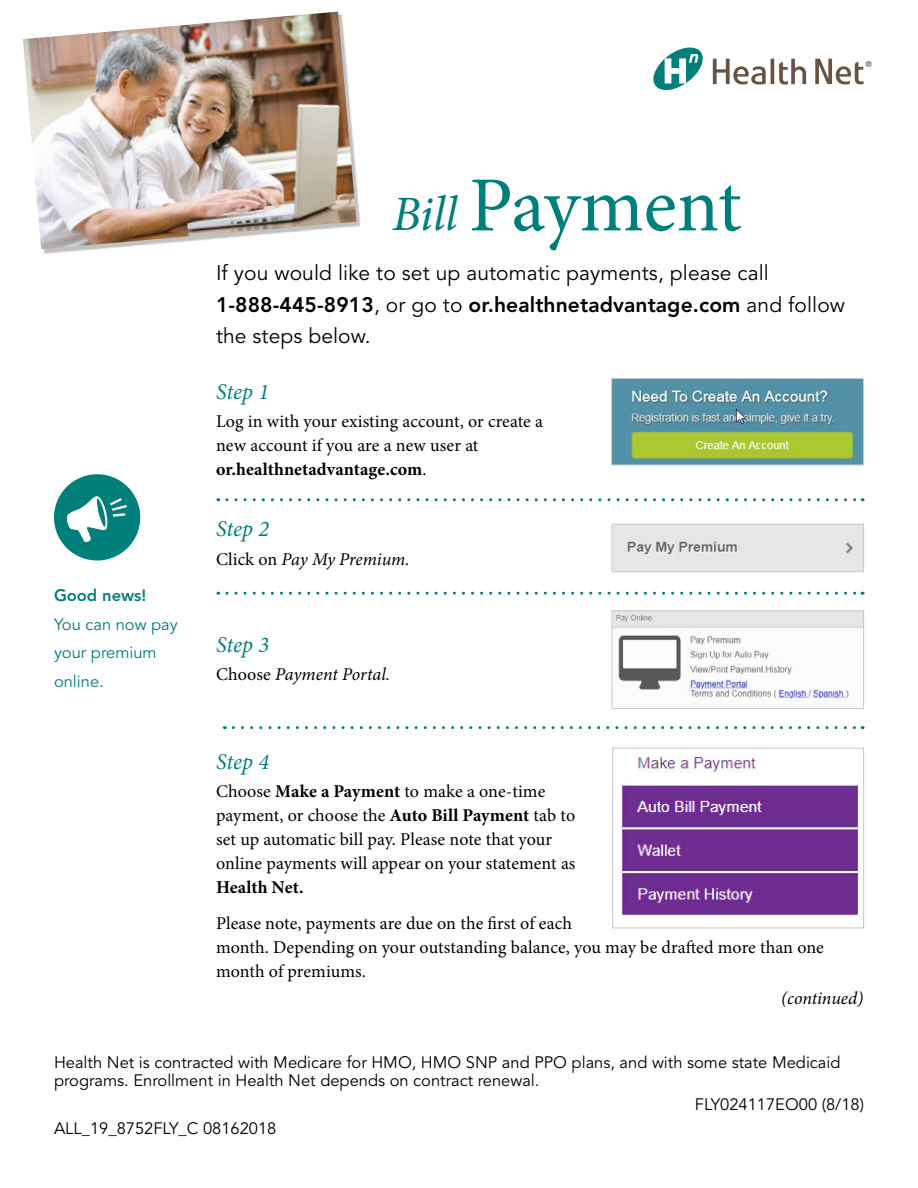
<style>
.page{position:relative;width:918px;height:1188px;background:#fff}
.page>*{position:absolute;margin:0;border:0;box-sizing:border-box;transform-origin:0 0}
.t1{font:78px "Minion Pro";letter-spacing:-.01em;color:#007f7b}
.t2{font:italic 22.5px "Minion Pro";letter-spacing:-.005em;color:#007f7b}
.t3{font:21px/31.5px "Avenir LT Std";letter-spacing:.005em;color:#000}
.t4{font:18px/24px "Minion Pro";color:#000}
.t5{font:italic 18px "Minion Pro";letter-spacing:-.005em;color:#000}
.t6{font:16.5px/18px "Avenir LT Std";color:#000}
.t7{font:16.5px/28.5px "Avenir LT Std";color:#007f7b}
.s1{font-style:italic;font-size:49.5px}
.s2{font-weight:800}
.s3{font-weight:700}
.s4{font-style:normal}
</style>
<div class="page">
<svg style="left:227px;top:498px;width:636px;height:3px"></svg>
<svg style="left:227px;top:592px;width:636px;height:3px"></svg>
<svg style="left:233px;top:726px;width:630px;height:3px"></svg>
<svg style="left:653px;top:48px;width:50px;height:42px"></svg>
<svg style="left:713px;top:59px;width:93px;height:26px"></svg>
<svg style="left:815px;top:59px;width:57px;height:25px"></svg>
<div style="left:25px;top:14px;width:336px;height:240px;background:#000;opacity:.25"></div>
<img style="left:23px;top:12px;width:333px;height:237px">
<img style="left:613px;top:380px;width:249px;height:83px">
<div style="left:611px;top:378px;width:253px;height:87px;border:1px solid #d1d3d4"></div>
<div style="left:54px;top:474px;width:86px;height:87px;background:#007f7b;border-radius:50%"></div>
<svg style="left:66px;top:496px;width:61px;height:46px"></svg>
<img style="left:614px;top:526px;width:248px;height:44px">
<div style="left:612px;top:524px;width:252px;height:48px;border:1px solid #c7c8ca"></div>
<img style="left:614px;top:612px;width:248px;height:89px">
<div style="left:612px;top:610px;width:252px;height:99px;border:1px solid #c7c8ca"></div>
<img style="left:621px;top:756px;width:240px;height:161px">
<div style="left:612px;top:748px;width:252px;height:180px;border:1px solid #c7c8ca"></div>
<h1 class="t1" style="left:392px;top:153px;width:351px"><span class="s1">Bill</span> Payment</h1>
<p class="t3" style="left:216px;top:258px;width:631px">If you would like to set up automatic payments, please call<br><span class="s2">1-888-445-8913</span>, or go to <span class="s2">or.healthnetadvantage.com</span> and follow the steps below.</p>
<h2 class="t2" style="left:216px;top:376px;width:55px">Step 1</h2>
<p class="t4" style="left:216px;top:410px;width:329px">Log in with your existing account, or create a new account if you are a new user at <span class="s3">or.healthnetadvantage.com</span>.</p>
<p class="t7" style="left:54px;top:582px;width:125px"><span class="s2">Good news!<br></span>You can now pay your premium online.</p>
<h2 class="t2" style="left:216px;top:514px;width:55px">Step 2</h2>
<p class="t5" style="left:216px;top:547px;width:195px"><span class="s4">Click on</span> Pay My Premium.</p>
<h2 class="t2" style="left:216px;top:629px;width:55px">Step 3</h2>
<p class="t5" style="left:216px;top:662px;width:176px"><span class="s4">Choose</span> Payment Portal.</p>
<p class="t2" style="left:216px;top:746px;width:55px">Step 4</p>
<p class="t4" style="left:216px;top:780px;width:361px">Choose <span class="s3">Make a Payment</span> to make a one-time payment, or choose the <span class="s3">Auto Bill Payment</span> tab to set up automatic bill pay. Please note that your online payments will appear on your statement as <span class="s3">Health Net.</span></p>
<p class="t4" style="left:216px;top:912px;width:609px">Please note, payments are due on the first of each<br>month. Depending on your outstanding balance, you may be drafted more than one month of premiums.</p>
<p class="t5" style="left:781px;top:986px;width:84px">(continued)</p>
<p class="t6" style="left:54px;top:1054px;width:788px">Health Net is contracted with Medicare for HMO, HMO SNP and PPO plans, and with some state Medicaid programs. Enrollment in Health Net depends on contract renewal.</p>
<p class="t6" style="left:695px;top:1096px;width:171px">FLY024117EO00 (8/18)</p>
<p class="t6" style="left:54px;top:1120px;width:224px">ALL_19_8752FLY_C 08162018</p>
</div>
